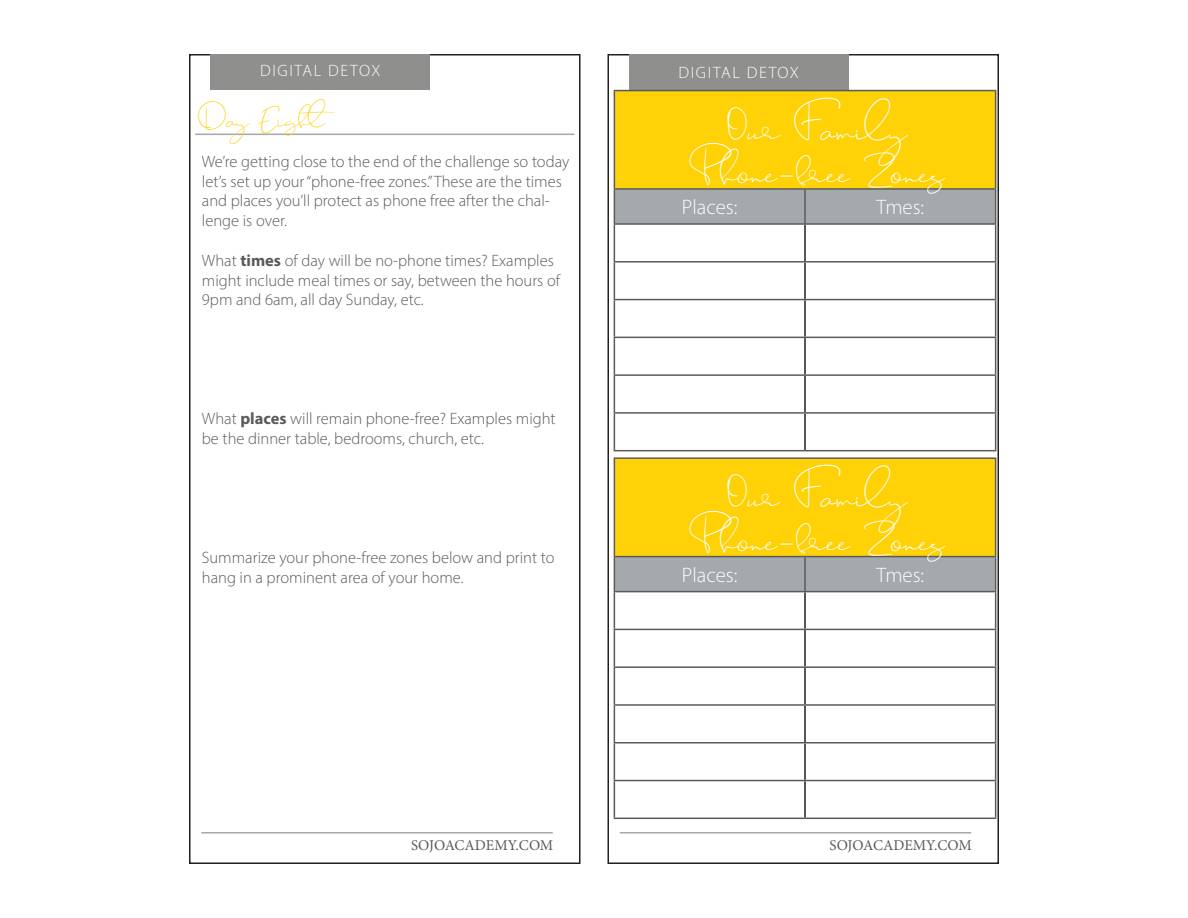
<style>
.page{position:relative;width:1188px;height:918px;background:#fff}
.page>*{position:absolute;margin:0;border:0;box-sizing:border-box;transform-origin:0 0}
.t1{font:36px "Jackson";color:#fff}
.Section_Titles{font:24px "Jackson";color:#fed206}
.t2{font:300 21px "Myriad Pro";color:#fff}
.TBT_basic_paragraph{font:300 16.5px/19.8px "Myriad Pro";color:#5a5a5a}
.t3{font:300 16.5px "Myriad Pro";letter-spacing:.1em;color:#fff}
.t4{font:15px "Minion Pro";letter-spacing:-.005em;color:#5a5a5a}
.s1{font-weight:700}
</style>
<div class="page">
<div style="left:189px;top:54px;width:391px;height:810px;border:2px solid #231f20"></div>
<div style="left:608px;top:54px;width:391px;height:810px;border:2px solid #231f20"></div>
<hr style="left:201px;top:832px;width:352px;height:2px;background:#a4a9ad">
<hr style="left:620px;top:832px;width:351px;height:2px;background:#a4a9ad">
<div style="left:211px;top:54px;width:219px;height:36px;background:#8f908d"></div>
<div style="left:629px;top:54px;width:219px;height:36px;background:#8f908d"></div>
<div style="left:614px;top:91px;width:382px;height:98px;background:#fed206"></div>
<div style="left:615px;top:190px;width:380px;height:33px;background:#a4a9ad"></div>
<hr style="left:804px;top:225px;width:2px;height:36px;background:#231f20">
<hr style="left:804px;top:263px;width:2px;height:36px;background:#231f20">
<hr style="left:804px;top:300px;width:2px;height:37px;background:#231f20">
<hr style="left:804px;top:338px;width:2px;height:36px;background:#231f20">
<hr style="left:804px;top:376px;width:2px;height:36px;background:#231f20">
<hr style="left:804px;top:414px;width:2px;height:36px;background:#231f20">
<hr style="left:614px;top:90px;width:191px;height:1px;background:#5a5a5a">
<hr style="left:614px;top:91px;width:1px;height:97px;background:#5a5a5a">
<hr style="left:805px;top:90px;width:191px;height:1px;background:#5a5a5a">
<hr style="left:995px;top:91px;width:1px;height:97px;background:#5a5a5a">
<hr style="left:614px;top:188px;width:191px;height:2px;background:#5a5a5a">
<hr style="left:614px;top:190px;width:1px;height:33px;background:#5a5a5a">
<hr style="left:805px;top:188px;width:191px;height:2px;background:#5a5a5a">
<hr style="left:804px;top:190px;width:2px;height:33px;background:#5a5a5a">
<hr style="left:995px;top:190px;width:1px;height:33px;background:#5a5a5a">
<hr style="left:614px;top:223px;width:191px;height:2px;background:#5a5a5a">
<hr style="left:805px;top:223px;width:191px;height:2px;background:#5a5a5a">
<hr style="left:614px;top:225px;width:1px;height:36px;background:#5a5a5a">
<hr style="left:995px;top:225px;width:1px;height:36px;background:#5a5a5a">
<hr style="left:614px;top:261px;width:191px;height:2px;background:#5a5a5a">
<hr style="left:614px;top:263px;width:1px;height:36px;background:#5a5a5a">
<hr style="left:805px;top:261px;width:191px;height:2px;background:#5a5a5a">
<hr style="left:995px;top:263px;width:1px;height:36px;background:#5a5a5a">
<hr style="left:614px;top:299px;width:191px;height:1px;background:#5a5a5a">
<hr style="left:614px;top:300px;width:1px;height:37px;background:#5a5a5a">
<hr style="left:805px;top:299px;width:191px;height:1px;background:#5a5a5a">
<hr style="left:995px;top:300px;width:1px;height:37px;background:#5a5a5a">
<hr style="left:614px;top:337px;width:191px;height:1px;background:#5a5a5a">
<hr style="left:614px;top:338px;width:1px;height:36px;background:#5a5a5a">
<hr style="left:805px;top:337px;width:191px;height:1px;background:#5a5a5a">
<hr style="left:995px;top:338px;width:1px;height:36px;background:#5a5a5a">
<hr style="left:614px;top:374px;width:191px;height:2px;background:#5a5a5a">
<hr style="left:614px;top:376px;width:1px;height:36px;background:#5a5a5a">
<hr style="left:805px;top:374px;width:191px;height:2px;background:#5a5a5a">
<hr style="left:995px;top:376px;width:1px;height:36px;background:#5a5a5a">
<hr style="left:614px;top:412px;width:191px;height:2px;background:#5a5a5a">
<hr style="left:614px;top:414px;width:1px;height:36px;background:#5a5a5a">
<hr style="left:805px;top:412px;width:191px;height:2px;background:#5a5a5a">
<hr style="left:995px;top:414px;width:1px;height:36px;background:#5a5a5a">
<hr style="left:614px;top:450px;width:191px;height:1px;background:#5a5a5a">
<hr style="left:805px;top:450px;width:191px;height:1px;background:#5a5a5a">
<div style="left:614px;top:458px;width:382px;height:99px;background:#fed206"></div>
<div style="left:615px;top:557px;width:380px;height:34px;background:#a4a9ad"></div>
<hr style="left:804px;top:592px;width:2px;height:37px;background:#231f20">
<hr style="left:804px;top:630px;width:2px;height:36px;background:#231f20">
<hr style="left:804px;top:668px;width:2px;height:36px;background:#231f20">
<hr style="left:804px;top:706px;width:2px;height:36px;background:#231f20">
<hr style="left:804px;top:744px;width:2px;height:36px;background:#231f20">
<hr style="left:804px;top:781px;width:2px;height:37px;background:#231f20">
<hr style="left:614px;top:457px;width:191px;height:2px;background:#5a5a5a">
<hr style="left:614px;top:459px;width:1px;height:97px;background:#5a5a5a">
<hr style="left:805px;top:457px;width:191px;height:2px;background:#5a5a5a">
<hr style="left:995px;top:459px;width:1px;height:97px;background:#5a5a5a">
<hr style="left:614px;top:556px;width:191px;height:1px;background:#5a5a5a">
<hr style="left:614px;top:557px;width:1px;height:34px;background:#5a5a5a">
<hr style="left:805px;top:556px;width:191px;height:1px;background:#5a5a5a">
<hr style="left:804px;top:557px;width:2px;height:34px;background:#5a5a5a">
<hr style="left:995px;top:557px;width:1px;height:34px;background:#5a5a5a">
<hr style="left:614px;top:591px;width:191px;height:1px;background:#5a5a5a">
<hr style="left:805px;top:591px;width:191px;height:1px;background:#5a5a5a">
<hr style="left:614px;top:592px;width:1px;height:37px;background:#5a5a5a">
<hr style="left:995px;top:592px;width:1px;height:37px;background:#5a5a5a">
<hr style="left:614px;top:629px;width:191px;height:1px;background:#5a5a5a">
<hr style="left:614px;top:630px;width:1px;height:36px;background:#5a5a5a">
<hr style="left:805px;top:629px;width:191px;height:1px;background:#5a5a5a">
<hr style="left:995px;top:630px;width:1px;height:36px;background:#5a5a5a">
<hr style="left:614px;top:666px;width:191px;height:2px;background:#5a5a5a">
<hr style="left:614px;top:668px;width:1px;height:36px;background:#5a5a5a">
<hr style="left:805px;top:666px;width:191px;height:2px;background:#5a5a5a">
<hr style="left:995px;top:668px;width:1px;height:36px;background:#5a5a5a">
<hr style="left:614px;top:704px;width:191px;height:2px;background:#5a5a5a">
<hr style="left:614px;top:706px;width:1px;height:36px;background:#5a5a5a">
<hr style="left:805px;top:704px;width:191px;height:2px;background:#5a5a5a">
<hr style="left:995px;top:706px;width:1px;height:36px;background:#5a5a5a">
<hr style="left:614px;top:742px;width:191px;height:2px;background:#5a5a5a">
<hr style="left:614px;top:744px;width:1px;height:36px;background:#5a5a5a">
<hr style="left:805px;top:742px;width:191px;height:2px;background:#5a5a5a">
<hr style="left:995px;top:744px;width:1px;height:36px;background:#5a5a5a">
<hr style="left:614px;top:780px;width:191px;height:1px;background:#5a5a5a">
<hr style="left:614px;top:781px;width:1px;height:37px;background:#5a5a5a">
<hr style="left:805px;top:780px;width:191px;height:1px;background:#5a5a5a">
<hr style="left:995px;top:781px;width:1px;height:37px;background:#5a5a5a">
<hr style="left:614px;top:818px;width:191px;height:1px;background:#5a5a5a">
<hr style="left:805px;top:818px;width:191px;height:1px;background:#5a5a5a">
<hr style="left:195px;top:134px;width:379px;height:1px;background:#a4a9ad">
<p class="t3" style="left:260px;top:61px;width:122px">DIGITAL DETOX</p>
<p class="t3" style="left:679px;top:62px;width:122px">DIGITAL DETOX</p>
<p class="t1" style="left:723px;top:106px;width:185px">Our Family</p>
<p class="Section_Titles" style="left:195px;top:104px;width:151px">Day Eight</p>
<p class="TBT_basic_paragraph" style="left:202px;top:151px;width:369px">We’re getting close to the end of the challenge so today let’s set up your “phone-free zones.” These are the times and places you’ll protect as phone free after the chal&shy;lenge is over.</p>
<p class="TBT_basic_paragraph" style="left:202px;top:250px;width:360px">What <span class="s1">times</span> of day will be no-phone times? Examples might include meal times or say, between the hours of<br>9pm and 6am, all day Sunday, etc.</p>
<p class="t1" style="left:686px;top:149px;width:260px">Phone-free Zones</p>
<p class="t2" style="left:682px;top:195px;width:57px">Places:</p>
<p class="t2" style="left:876px;top:195px;width:49px">Tmes:</p>
<p class="TBT_basic_paragraph" style="left:202px;top:409px;width:355px">What <span class="s1">places</span> will remain phone-free? Examples might be the dinner table, bedrooms, church, etc.</p>
<p class="TBT_basic_paragraph" style="left:202px;top:547px;width:354px">Summarize your phone-free zones below and print to hang in a prominent area of your home.</p>
<p class="t1" style="left:723px;top:474px;width:185px">Our Family</p>
<p class="t1" style="left:686px;top:517px;width:260px">Phone-free Zones</p>
<p class="t2" style="left:682px;top:562px;width:57px">Places:</p>
<p class="t2" style="left:876px;top:562px;width:49px">Tmes:</p>
<p class="t4" style="left:411px;top:836px;width:144px">SOJOACADEMY.COM</p>
<p class="t4" style="left:830px;top:836px;width:144px">SOJOACADEMY.COM</p>
</div>
